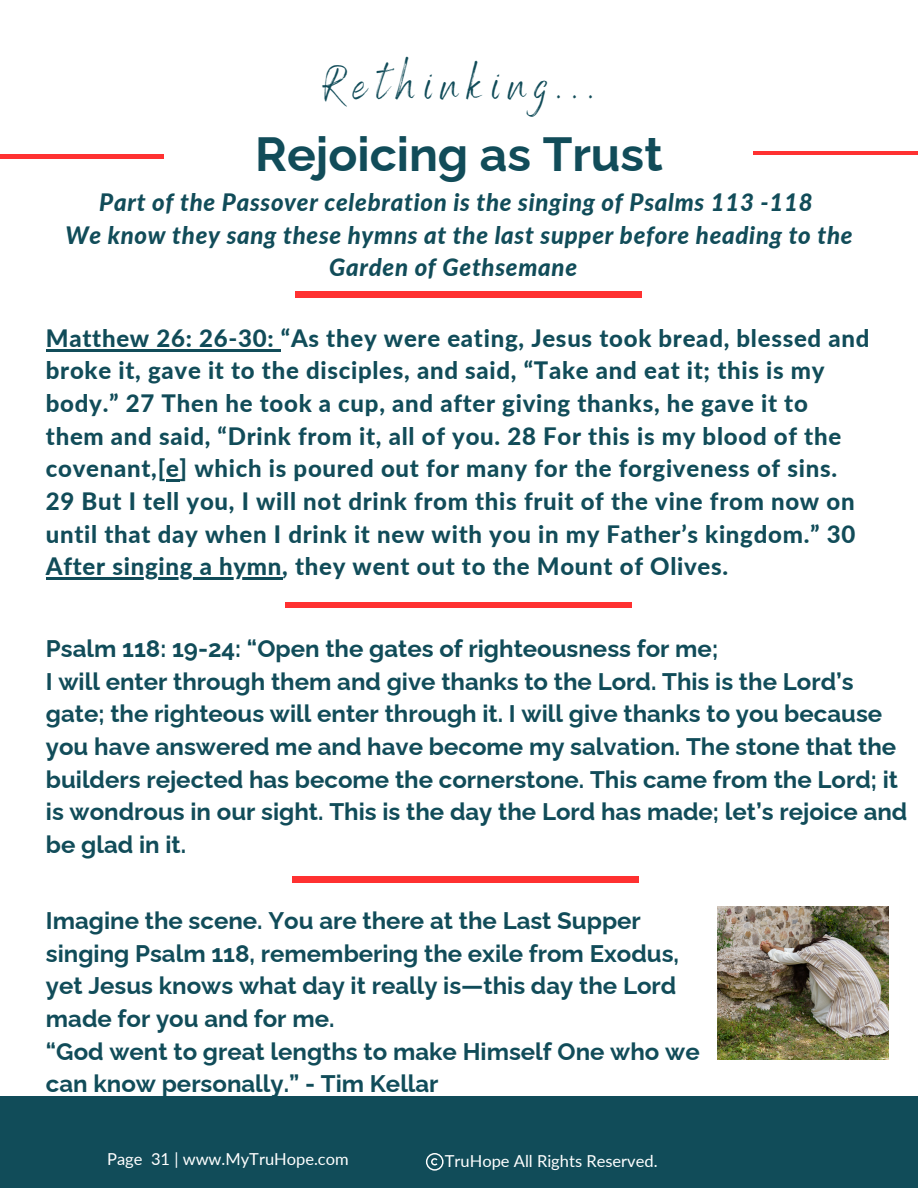
<style>
.page{position:relative;width:918px;height:1188px;background:#fff}
.page>*{position:absolute;margin:0;border:0;box-sizing:border-box;transform-origin:0 0}
.t1{font:700 48px "Raleway";color:#114c59}
.t2{font:48px "Benedict";letter-spacing:.2em;color:#114c59}
.t3{font:700 24px/32.7px "Raleway";color:#114c59}
.t4{font:800 24px/32.7px "Lato";letter-spacing:.03em;color:#114c59}
.t5{font:italic 800 24px/32.7px "Lato";letter-spacing:.03em;color:#114c59;text-align:center}
.t6{font:16.5px "Lato";color:#fff}
</style>
<div class="page">
<hr style="left:0;top:155px;width:163px;height:3px;background:#ff3131">
<div style="left:0;top:1096px;width:918px;height:92px;background:#114c59"></div>
<hr style="left:753px;top:151px;width:165px;height:4px;background:#ff3131">
<div style="left:296px;top:292px;width:346px;height:5px;background:#ff3131"></div>
<div style="left:292px;top:877px;width:347px;height:5px;background:#ff3131"></div>
<img style="left:717px;top:907px;width:171px;height:153px">
<hr style="left:46px;top:349px;width:235px;height:2px;background:#114c59">
<svg style="left:166px;top:480px;width:14px;height:2px"></svg>
<hr style="left:46px;top:577px;width:236px;height:3px;background:#114c59">
<div style="left:286px;top:602px;width:346px;height:6px;background:#ff3131"></div>
<svg style="left:425px;top:1153px;width:19px;height:18px"></svg>
<h3 class="t2" style="left:322px;top:53px;width:275px">Rethinking...</h3>
<h2 class="t1" style="left:255px;top:126px;width:409px">Rejoicing as Trust</h2>
<h3 class="t5" style="left:99px;top:185px;width:715px">Part of the Passover celebration is the singing of Psalms 113 -118</h3>
<p class="t5" style="left:65px;top:218px;width:789px">We know they sang these hymns at the last supper before heading to the<br>Garden of Gethsemane</p>
<p class="t4" style="left:46px;top:321px;width:825px">Matthew 26: 26-30: “As they were eating, Jesus took bread, blessed and broke it, gave it to the disciples, and said, “Take and eat it; this is my body.” 27 Then he took a cup, and after giving thanks, he gave it to them and said, “Drink from it, all of you. 28 For this is my blood of the covenant,[e] which is poured out for many for the forgiveness of sins.<br>29 But I tell you, I will not drink from this fruit of the vine from now on until that day when I drink it new with you in my Father’s kingdom.” 30</p>
<p class="t4" style="left:46px;top:550px;width:684px">After singing a hymn, they went out to the Mount of Olives.</p>
<p class="t3" style="left:46px;top:632px;width:863px">Psalm 118: 19-24: “Open the gates of righteousness for me;<br>I will enter through them and give thanks to the Lord. This is the Lord’s gate; the righteous will enter through it. I will give thanks to you because you have answered me and have become my salvation. The stone that the builders rejected has become the cornerstone. This came from the Lord; it is wondrous in our sight. This is the day the Lord has made; let’s rejoice and be glad in it.</p>
<h3 class="t3" style="left:46px;top:904px;width:655px">Imagine the scene. You are there at the Last Supper singing Psalm 118, remembering the exile from Exodus, yet Jesus knows what day it really is—this day the Lord made for you and for me.<br>“God went to great lengths to make Himself One who we can know personally.” - Tim Kellar</h3>
<p class="t6" style="left:107px;top:1149px;width:243px">Page 31 | www.MyTruHope.com</p>
<p class="t6" style="left:445px;top:1150px;width:214px">TruHope All Rights Reserved.</p>
</div>
